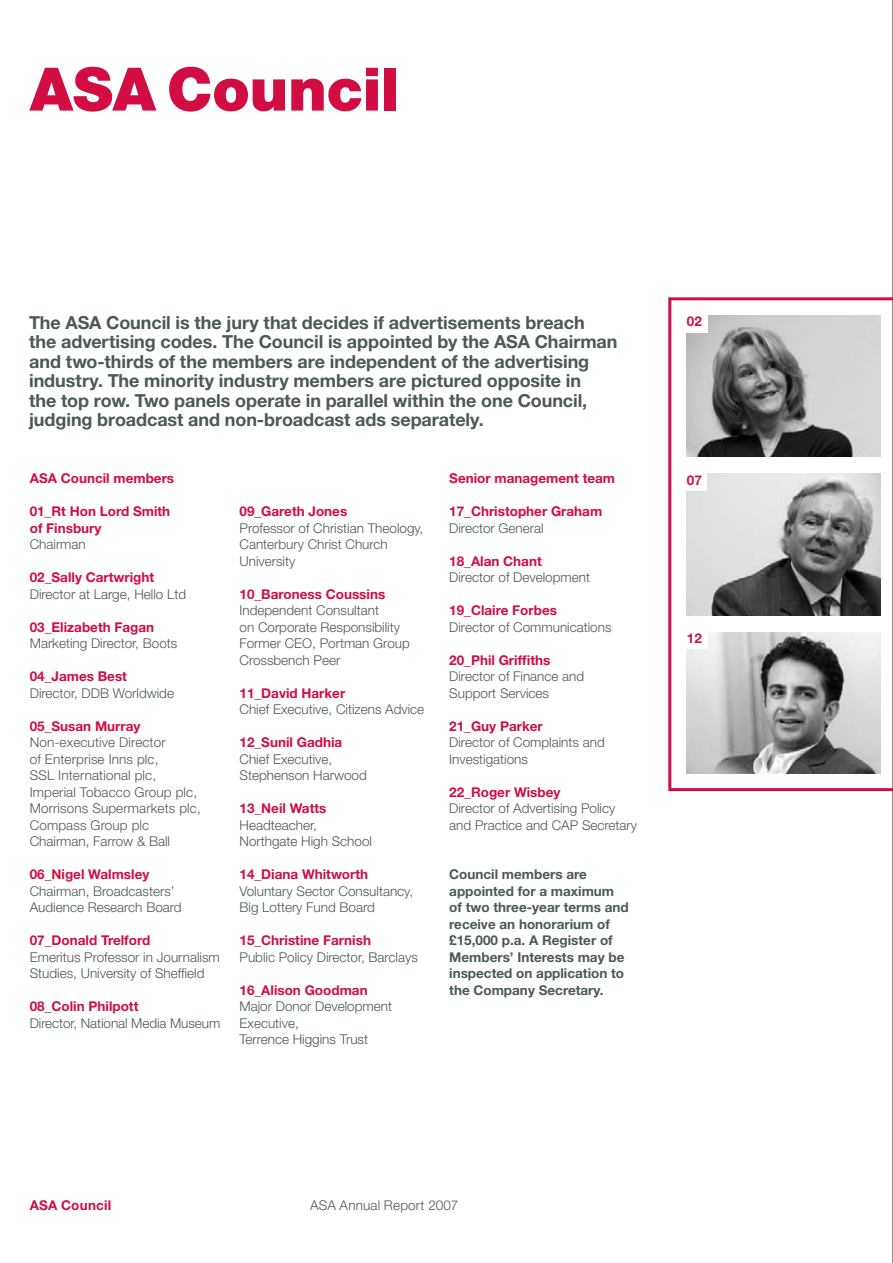
<style>
.page{position:relative;width:893px;height:1263px;background:#fff}
.page>*{position:absolute;margin:0;border:0;box-sizing:border-box;transform-origin:0 0}
.sub_head_red{font:900 60px "Helvetica Neue";letter-spacing:-.01em;color:#d20d44}
.t1{font:700 18px/19.5px "Helvetica Neue";letter-spacing:-.005em;color:#4b5a52}
.t2{font:300 13.5px/16.5px "Helvetica Neue";color:#4b5a52}
.ASA_Council_Name{font:700 13.5px/16.5px "Helvetica Neue";color:#d20d44}
.ASA_Council_Name-2{font:700 13.5px/16.5px "Helvetica Neue";color:#4b5a52}
.sub_head_grey{font:700 13.5px "Helvetica Neue";color:#d20d44}
</style>
<div class="page">
<hr style="left:892px;top:0;width:1px;height:1263px;background:#231f20">
<svg style="left:668px;top:297px;width:225px;height:494px"></svg>
<p class="sub_head_red" style="left:30px;top:53px;width:371px">ASA Council</p>
<p class="t1" style="left:29px;top:312px;width:590px">The ASA Council is the jury that decides if advertisements breach<br>the advertising codes. The Council is appointed by the ASA Chairman and two-thirds of the members are independent of the advertising industry. The minority industry members are pictured opposite in<br>the top row. Two panels operate in parallel within the one Council, judging broadcast and non-broadcast ads separately.</p>
<p class="sub_head_grey" style="left:30px;top:470px;width:146px">ASA Council members</p>
<p class="ASA_Council_Name" style="left:30px;top:503px;width:142px">01_Rt Hon Lord Smith of Finsbury</p>
<p class="t2" style="left:30px;top:536px;width:58px">Chairman</p>
<p class="ASA_Council_Name" style="left:30px;top:569px;width:126px">02_Sally Cartwright</p>
<p class="t2" style="left:30px;top:585px;width:158px">Director at Large, Hello Ltd</p>
<p class="ASA_Council_Name" style="left:30px;top:618px;width:126px">03_Elizabeth Fagan</p>
<p class="t2" style="left:30px;top:635px;width:149px">Marketing Director, Boots</p>
<p class="ASA_Council_Name" style="left:30px;top:668px;width:99px">04_James Best</p>
<p class="t2" style="left:30px;top:684px;width:146px">Director, DDB Worldwide</p>
<p class="ASA_Council_Name" style="left:30px;top:717px;width:112px">05_Susan Murray</p>
<p class="t2" style="left:30px;top:734px;width:173px">Non-executive Director<br>of Enterprise Inns plc,<br>SSL International plc,<br>Imperial Tobacco Group plc,<br>Morrisons Supermarkets plc,<br>Compass Group plc</p>
<p class="t2" style="left:30px;top:833px;width:142px">Chairman, Farrow &amp; Ball</p>
<p class="ASA_Council_Name" style="left:30px;top:866px;width:121px">06_Nigel Walmsley</p>
<p class="t2" style="left:30px;top:882px;width:153px">Chairman, Broadcasters’<br>Audience Research Board</p>
<p class="ASA_Council_Name" style="left:30px;top:932px;width:122px">07_Donald Trelford</p>
<p class="t2" style="left:30px;top:948px;width:192px">Emeritus Professor in Journalism<br>Studies, University of Sheffield</p>
<p class="ASA_Council_Name" style="left:30px;top:998px;width:110px">08_Colin Philpott</p>
<p class="t2" style="left:30px;top:1014px;width:192px">Director, National Media Museum</p>
<p class="ASA_Council_Name" style="left:239px;top:503px;width:109px">09_Gareth Jones</p>
<p class="t2" style="left:239px;top:519px;width:185px">Professor of Christian Theology,<br>Canterbury Christ Church<br>University</p>
<p class="ASA_Council_Name" style="left:239px;top:585px;width:147px">10_Baroness Coussins</p>
<p class="t2" style="left:239px;top:602px;width:162px">Independent Consultant<br>on Corporate Responsibility</p>
<p class="t2" style="left:239px;top:635px;width:172px">Former CEO, Portman Group</p>
<p class="t2" style="left:239px;top:651px;width:102px">Crossbench Peer</p>
<p class="ASA_Council_Name" style="left:239px;top:684px;width:107px">11_David Harker</p>
<p class="t2" style="left:239px;top:701px;width:186px">Chief Executive, Citizens Advice</p>
<p class="ASA_Council_Name" style="left:239px;top:734px;width:104px">12_Sunil Gadhia</p>
<p class="t2" style="left:239px;top:750px;width:129px">Chief Executive,<br>Stephenson Harwood</p>
<p class="ASA_Council_Name" style="left:239px;top:800px;width:88px">13_Neil Watts</p>
<p class="t2" style="left:239px;top:816px;width:134px">Headteacher,<br>Northgate High School</p>
<p class="ASA_Council_Name" style="left:239px;top:866px;width:130px">14_Diana Whitworth</p>
<p class="t2" style="left:239px;top:882px;width:175px">Voluntary Sector Consultancy,<br>Big Lottery Fund Board</p>
<p class="ASA_Council_Name" style="left:239px;top:932px;width:133px">15_Christine Farnish</p>
<p class="t2" style="left:239px;top:948px;width:180px">Public Policy Director, Barclays</p>
<p class="ASA_Council_Name" style="left:239px;top:981px;width:130px">16_Alison Goodman</p>
<p class="t2" style="left:239px;top:998px;width:154px">Major Donor Development<br>Executive,<br>Terrence Higgins Trust</p>
<p class="sub_head_grey" style="left:449px;top:470px;width:167px">Senior management team</p>
<p class="ASA_Council_Name" style="left:449px;top:503px;width:154px">17_Christopher Graham</p>
<p class="t2" style="left:449px;top:519px;width:96px">Director General</p>
<p class="ASA_Council_Name" style="left:449px;top:552px;width:94px">18_Alan Chant</p>
<p class="t2" style="left:449px;top:569px;width:142px">Director of Development</p>
<p class="ASA_Council_Name" style="left:449px;top:602px;width:109px">19_Claire Forbes</p>
<p class="t2" style="left:449px;top:618px;width:164px">Director of Communications</p>
<p class="ASA_Council_Name" style="left:449px;top:651px;width:103px">20_Phil Griffiths</p>
<p class="t2" style="left:449px;top:668px;width:137px">Director of Finance and<br>Support Services</p>
<p class="ASA_Council_Name" style="left:449px;top:717px;width:95px">21_Guy Parker</p>
<p class="t2" style="left:449px;top:734px;width:157px">Director of Complaints and<br>Investigations</p>
<p class="ASA_Council_Name" style="left:449px;top:783px;width:113px">22_Roger Wisbey</p>
<p class="t2" style="left:449px;top:800px;width:189px">Director of Advertising Policy and Practice and CAP Secretary</p>
<p class="ASA_Council_Name-2" style="left:449px;top:866px;width:181px">Council members are appointed for a maximum of two three-year terms and receive an honorarium of £15,000 p.a. A Register of<br>Members’ Interests may be inspected on application to the Company Secretary.</p>
<p class="ASA_Council_Name" style="left:687px;top:313px;width:17px">02</p>
<p class="ASA_Council_Name" style="left:687px;top:471px;width:17px">07</p>
<p class="ASA_Council_Name" style="left:687px;top:629px;width:17px">12</p>
<p class="ASA_Council_Name" style="left:30px;top:1196px;width:83px">ASA Council</p>
<p class="t2" style="left:310px;top:1196px;width:150px">ASA Annual Report 2007</p>
</div>
